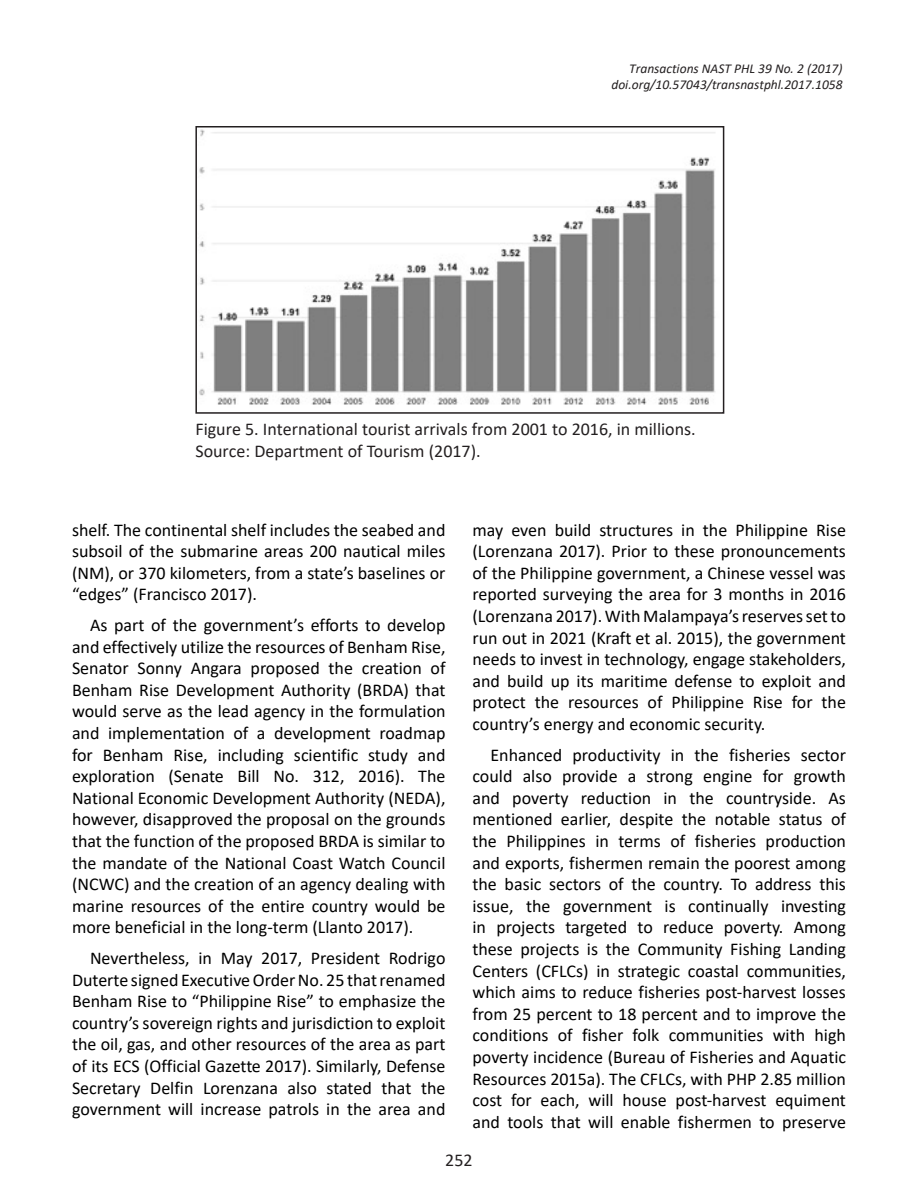
<style>
.page{position:relative;width:918px;height:1188px;background:#fff}
.page>*{position:absolute;margin:0;border:0;box-sizing:border-box;transform-origin:0 0}
.t1{font:18px/21.6px "Calibri";color:#000;text-align:justify}
.t2{font:18px/21.6px "Calibri";color:#231f20}
.t3{font:italic 13.5px/16.2px "Calibri";color:#231f20;text-align:right}
.s1{color:#fff}
</style>
<div class="page">
<svg style="left:199px;top:129px;width:516px;height:276px"></svg>
<div style="left:195px;top:126px;width:529px;height:288px;border:2px solid #231f20"></div>
<p class="t3" style="left:569px;top:60px;width:275px">Transactions NAST PHL 39 No. 2 (2017) <span class="s1">https://</span>doi.org/10.57043/transnastphl.2017.1058</p>
<p class="t2" style="left:195px;top:418px;width:502px">Figure 5. International tourist arrivals from 2001 to 2016, in millions.<br>Source: Department of Tourism (2017).</p>
<p class="t1" style="left:72px;top:518px;width:375px">shelf. The continental shelf includes the seabed and subsoil of the submarine areas 200 nautical miles (NM), or 370 kilometers, from a state’s baselines or “edges” (Francisco 2017).</p>
<p class="t1" style="left:72px;top:614px;width:375px;text-indent:18px">As part of the government’s efforts to develop and effectively utilize the resources of Benham Rise, Senator Sonny Angara proposed the creation of Benham Rise Development Authority (BRDA) that would serve as the lead agency in the formulation and implementation of a development roadmap for Benham Rise, including scientific study and exploration (Senate Bill No. 312, 2016). The National Economic Development Authority (NEDA), however, disapproved the proposal on the grounds that the function of the proposed BRDA is similar to the mandate of the National Coast Watch Council (NCWC) and the creation of an agency dealing with marine resources of the entire country would be more beneficial in the long-term (Llanto 2017).</p>
<p class="t1" style="left:72px;top:947px;width:375px;text-indent:18px">Nevertheless, in May 2017, President Rodrigo Duterte signed Executive Order No. 25 that renamed Benham Rise to “Philippine Rise” to emphasize the country’s sovereign rights and jurisdiction to exploit the oil, gas, and other resources of the area as part of its ECS (Official Gazette 2017). Similarly, Defense Secretary Delfin Lorenzana also stated that the government will increase patrols in the area and</p>
<p class="t1" style="left:472px;top:518px;width:375px">may even build structures in the Philippine Rise (Lorenzana 2017). Prior to these pronouncements of the Philippine government, a Chinese vessel was reported surveying the area for 3 months in 2016 (Lorenzana 2017). With Malampaya’s reserves set to run out in 2021 (Kraft et al. 2015), the government needs to invest in technology, engage stakeholders, and build up its maritime defense to exploit and protect the resources of Philippine Rise for the country’s energy and economic security.</p>
<p class="t1" style="left:472px;top:743px;width:375px;text-indent:18px">Enhanced productivity in the fisheries sector could also provide a strong engine for growth and poverty reduction in the countryside. As mentioned earlier, despite the notable status of the Philippines in terms of fisheries production and exports, fishermen remain the poorest among the basic sectors of the country. To address this issue, the government is continually investing in projects targeted to reduce poverty. Among these projects is the Community Fishing Landing Centers (CFLCs) in strategic coastal communities, which aims to reduce fisheries post-harvest losses from 25 percent to 18 percent and to improve the conditions of fisher folk communities with high poverty incidence (Bureau of Fisheries and Aquatic Resources 2015a). The CFLCs, with PHP 2.85 million cost for each, will house post-harvest equiment and tools that will enable fishermen to preserve</p>
<p class="t2" style="left:445px;top:1148px;width:29px">252</p>
</div>
